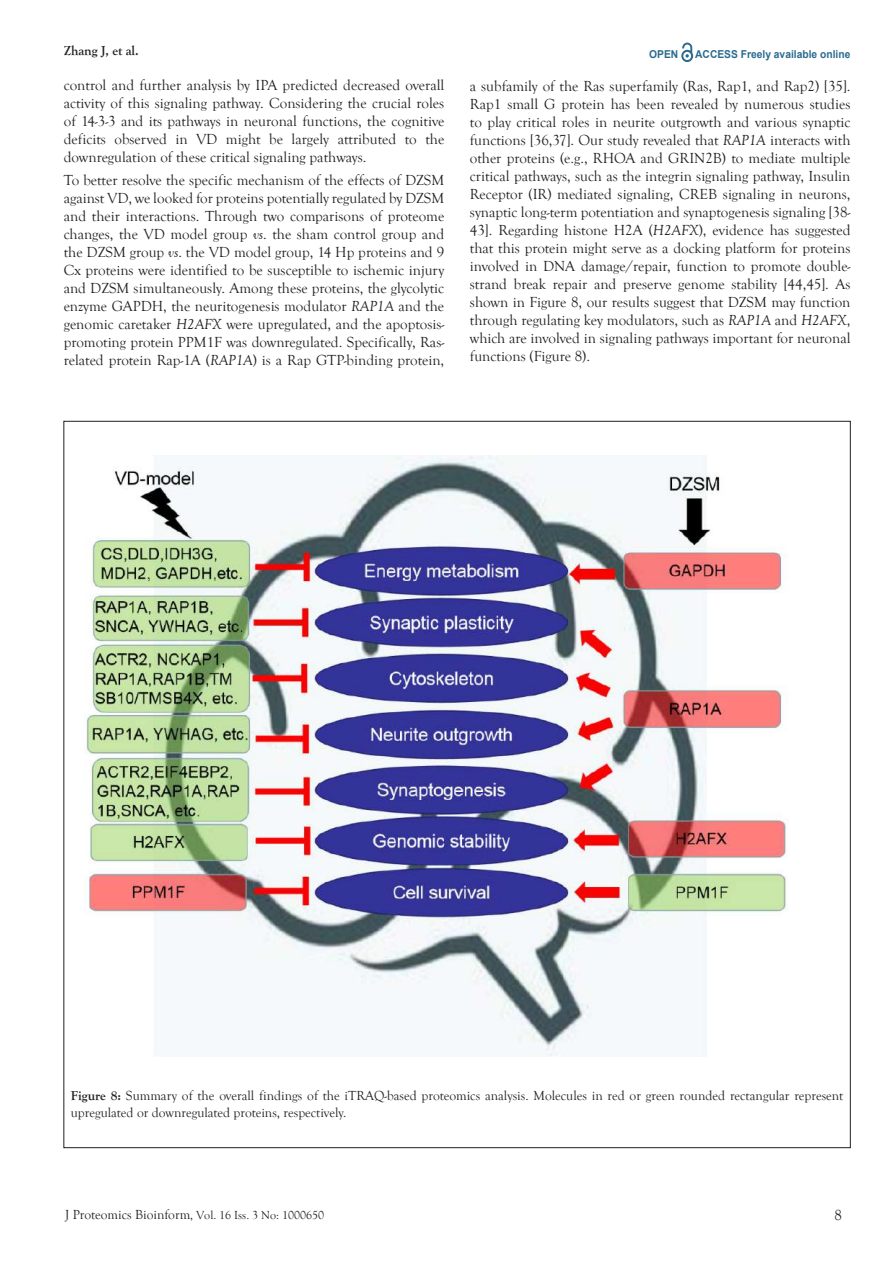
<style>
.page{position:relative;width:893px;height:1263px;background:#fff}
.page>*{position:absolute;margin:0;border:0;box-sizing:border-box;transform-origin:0 0}
.t1{font:15px/18px "Goudy Old Style T";color:#231f20;text-align:justify}
.t2{font:13.5px/16.2px "Goudy Old Style T";color:#231f20}
.t3{font:700 13.5px "Goudy Old Style T";color:#231f20}
.t4{font:12px "Goudy Old Style T";color:#231f20}
.t5{font:700 10.95px "Arial";color:#2b6b8f;scale:.94 1}
.s1{font-style:italic}
.s2{font-weight:700}
.s3{font-size:13.5px}
</style>
<div class="page">
<svg style="left:681px;top:43px;width:12px;height:19px"></svg>
<img style="left:85px;top:455px;width:703px;height:602px">
<p class="t3" style="left:64px;top:43px;width:77px">Zhang J, et al.</p>
<p class="t5" style="left:649px;top:47px;width:32px">OPEN</p>
<p class="t5" style="left:695px;top:46px;width:167px">ACCESS Freely available online</p>
<p class="t1" style="left:64px;top:77px;width:382px">control and further analysis by IPA predicted decreased overall activity of this signaling pathway. Considering the crucial roles of 14-3-3 and its pathways in neuronal functions, the cognitive deficits observed in VD might be largely attributed to the downregulation of these critical signaling pathways.</p>
<p class="t1" style="left:64px;top:171px;width:382px">To better resolve the specific mechanism of the effects of DZSM against VD, we looked for proteins potentially regulated by DZSM and their interactions. Through two comparisons of proteome changes, the VD model group <span class="s1">vs</span>. the sham control group and the DZSM group <span class="s1">vs</span>. the VD model group, 14 Hp proteins and 9<br>Cx proteins were identified to be susceptible to ischemic injury and DZSM simultaneously. Among these proteins, the glycolytic enzyme GAPDH, the neuritogenesis modulator <span class="s1">RAP1A</span> and the genomic caretaker <span class="s1">H2AFX</span> were upregulated, and the apoptosis&shy;promoting protein PPM1F was downregulated. Specifically, Ras&shy;related protein Rap-1A (<span class="s1">RAP1A</span>) is a Rap GTP-binding protein,</p>
<p class="t1" style="left:470px;top:77px;width:382px">a subfamily of the Ras superfamily (Ras, Rap1, and Rap2) [35].<br>Rap1 small G protein has been revealed by numerous studies to play critical roles in neurite outgrowth and various synaptic functions [36,37]. Our study revealed that <span class="s1">RAP1A</span> interacts with other proteins (e.g., RHOA and GRIN2B) to mediate multiple critical pathways, such as the integrin signaling pathway, Insulin Receptor (IR) mediated signaling, CREB signaling in neurons, synaptic long-term potentiation and synaptogenesis signaling [38- 43]. Regarding histone H2A (<span class="s1">H2AFX</span>), evidence has suggested that this protein might serve as a docking platform for proteins involved in DNA damage/repair, function to promote double&shy;strand break repair and preserve genome stability [44,45]. As shown in Figure 8, our results suggest that DZSM may function through regulating key modulators, such as <span class="s1">RAP1A</span> and <span class="s1">H2AFX</span>, which are involved in signaling pathways important for neuronal functions (Figure 8).</p>
<p class="t2" style="left:71px;top:1088px;width:774px"><span class="s2">Figure 8:</span> Summary of the overall findings of the iTRAQ-based proteomics analysis. Molecules in red or green rounded rectangular represent upregulated or downregulated proteins, respectively.</p>
<p class="t4" style="left:65px;top:1208px;width:260px"><span class="s3">J Proteomics Bioinform</span>, Vol. 16 Iss. 3 No: 1000650</p>
<p class="t1" style="left:835px;top:1207px;width:9px">8</p>
</div>
